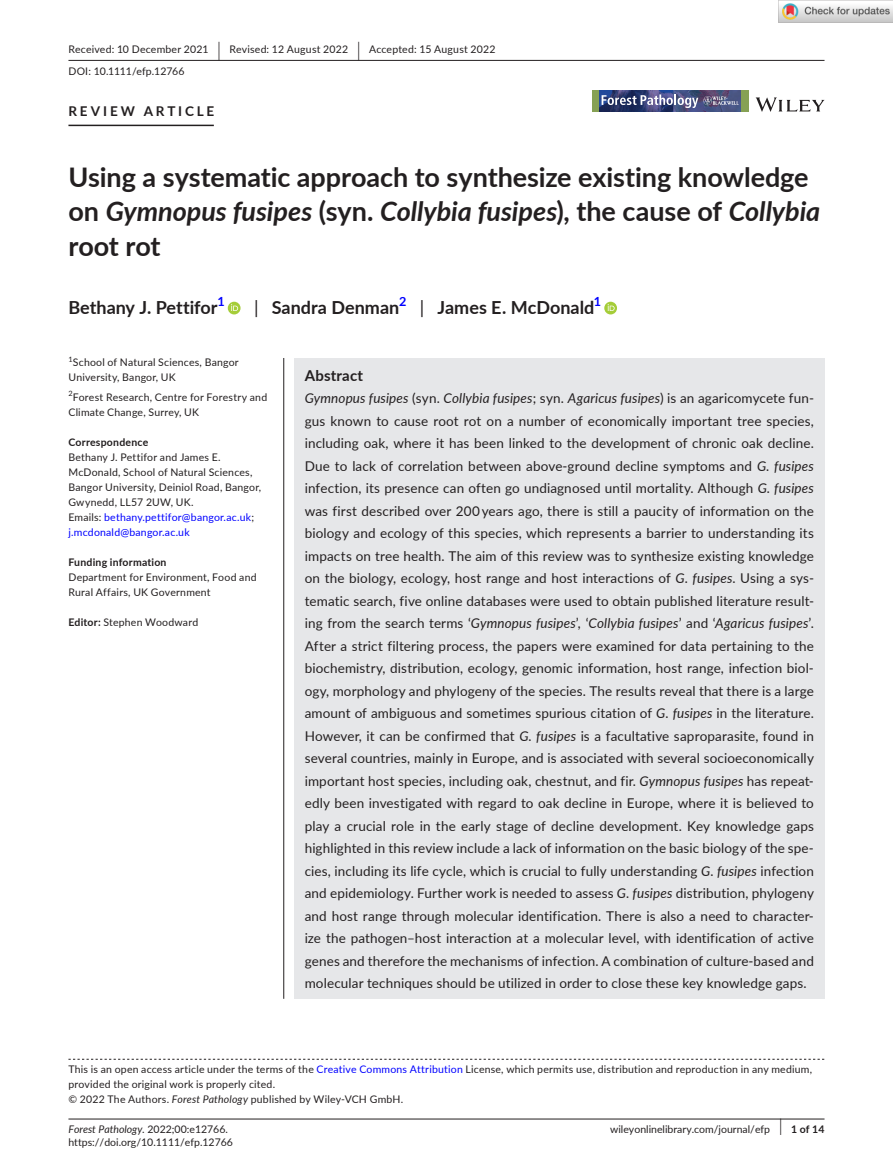
<style>
.page{position:relative;width:893px;height:1174px;background:#fff}
.page>*{position:absolute;margin:0;border:0;box-sizing:border-box;transform-origin:0 0}
.t1{font:700 27px/34.5px "Lato";letter-spacing:-.005em;color:#231f20}
.t2{font:700 18px "Lato";color:#231f20}
.t3{font:700 15px "Lato";letter-spacing:.015em;color:#231f20}
.t4{font:13.5px/22.5px "Lato";letter-spacing:.01em;color:#231f20;text-align:justify}
.t5{font:700 13.5px "Lato";letter-spacing:.21em;color:#231f20}
.t6{font:700 12.6px "Lato";color:#00f}
.t7{font:10.5px/15px "Lato";letter-spacing:.02em;color:#231f20}
.t8{font:10.5px "Lato";color:#231f20}
.t9{font:700 10.5px "Lato";letter-spacing:.02em;color:#231f20}
.t10{font:italic 10.5px "Lato";color:#231f20}
.t11{font:7.35px "Lato";color:#231f20}
.s1{font-size:19.65px}
.s2{font-style:italic}
.s3{font-weight:400}
.s4{color:#00f}
.s5{font-weight:700}
.s6{font-style:normal}
.s7{font-weight:400;font-size:17.4px}
</style>
<div class="page">
<hr style="left:68px;top:1118px;width:756px;height:1px;background:#231f20">
<svg style="left:756px;top:97px;width:68px;height:15px"></svg>
<div style="left:592px;top:91px;width:156px;height:21px;background:#86a154"></div>
<img style="left:599px;top:91px;width:142px;height:21px">
<svg style="left:602px;top:94px;width:96px;height:14px"></svg>
<svg style="left:704px;top:96px;width:35px;height:9px"></svg>
<hr style="left:68px;top:60px;width:756px;height:1px;background:#231f20">
<hr style="left:68px;top:125px;width:146px;height:1px;background:#231f20">
<div style="left:228px;top:302px;width:13px;height:12px;background:#a5cd39;border-radius:50%"></div>
<svg style="left:231px;top:304px;width:7px;height:7px"></svg>
<svg style="left:604px;top:302px;width:13px;height:12px"></svg>
<svg style="left:608px;top:304px;width:7px;height:7px"></svg>
<svg style="left:68px;top:1058px;width:756px;height:1px"></svg>
<div style="left:294px;top:358px;width:530px;height:640px;background:#e6e7e9"></div>
<hr style="left:283px;top:358px;width:1px;height:640px;background:#231f20">
<img style="left:779px;top:0;width:114px;height:23px">
<p class="t7" style="left:68px;top:38px;width:429px;line-height:21.8px">Received: 10 December 2021 <span class="s1">|</span> Revised: 12 August 2022 <span class="s1">|</span> Accepted: 15 August 2022<br>DOI: 10.1111/efp.12766</p>
<p class="t5" style="left:68px;top:101px;width:147px">REVIEW ARTICLE</p>
<h1 class="t1" style="left:68px;top:159px;width:753px">Using a systematic approach to synthesize existing knowledge on <span class="s2">Gymnopus fusipes</span> (syn. <span class="s2">Collybia fusipes</span>), the cause of <span class="s2">Collybia </span>root rot</h1>
<h2 class="t2" style="left:68px;top:295px;width:151px">Bethany J. Pettifor</h2>
<p class="t6" style="left:217px;top:292px;width:9px">1</p>
<h2 class="t2" style="left:254px;top:295px;width:147px"><span class="s3">|</span> Sandra Denman</h2>
<p class="t6" style="left:399px;top:292px;width:9px">2</p>
<h2 class="t2" style="left:420px;top:295px;width:176px"><span class="s3">|</span> James E. McDonald</h2>
<p class="t6" style="left:594px;top:292px;width:9px">1</p>
<p class="t11" style="left:68px;top:354px;width:6px">1</p>
<p class="t7" style="left:68px;top:355px;width:172px;text-indent:4px">School of Natural Sciences, Bangor<br>University, Bangor, UK</p>
<p class="t11" style="left:68px;top:388px;width:6px">2</p>
<p class="t7" style="left:68px;top:389px;width:200px;text-indent:4px">Forest Research, Centre for Forestry and<br>Climate Change, Surrey, UK</p>
<p class="t9" style="left:68px;top:434px;width:81px">Correspondence</p>
<p class="t7" style="left:68px;top:449px;width:194px">Bethany J. Pettifor and James E.<br>McDonald, School of Natural Sciences, Bangor University, Deiniol Road, Bangor, Gwynedd, LL57 2UW, UK.<br>Emails: <span class="s4">bethany.pettifor@bangor.ac.uk</span>; <span class="s4">j.mcdonald@bangor.ac.uk</span></p>
<p class="t9" style="left:68px;top:554px;width:100px">Funding information</p>
<p class="t7" style="left:68px;top:569px;width:190px">Department for Environment, Food and<br>Rural Affairs, UK Government</p>
<p class="t7" style="left:68px;top:614px;width:131px"><span class="s5">Editor:</span> Stephen Woodward</p>
<p class="t3" style="left:305px;top:364px;width:60px">Abstract</p>
<p class="t4" style="left:305px;top:386px;width:511px"><span class="s2">Gymnopus fusipes</span> (syn. <span class="s2">Collybia fusipes</span>; syn. <span class="s2">Agaricus fusipes</span>) is an agaricomycete fun&shy;gus known to cause root rot on a number of economically important tree species, including oak, where it has been linked to the development of chronic oak decline.<br>Due to lack of correlation between above-ground decline symptoms and <span class="s2">G. fusipes </span>infection, its presence can often go undiagnosed until mortality. Although <span class="s2">G. fusipes </span>was first described over 200 years ago, there is still a paucity of information on the biology and ecology of this species, which represents a barrier to understanding its impacts on tree health. The aim of this review was to synthesize existing knowledge on the biology, ecology, host range and host interactions of <span class="s2">G. fusipes</span>. Using a sys&shy;tematic search, five online databases were used to obtain published literature result&shy;ing from the search terms ‘<span class="s2">Gymnopus fusipes</span>’<span class="s2">,</span> ‘<span class="s2">Collybia fusipes</span>’ and ‘<span class="s2">Agaricus fusipes</span>’.<br>After a strict filtering process, the papers were examined for data pertaining to the biochemistry, distribution, ecology, genomic information, host range, infection biol&shy;ogy, morphology and phylogeny of the species. The results reveal that there is a large amount of ambiguous and sometimes spurious citation of <span class="s2">G. fusipes</span> in the literature.<br>However, it can be confirmed that <span class="s2">G. fusipes</span> is a facultative saproparasite, found in several countries, mainly in Europe, and is associated with several socioeconomically important host species, including oak, chestnut, and fir. <span class="s2">Gymnopus fusipes</span> has repeat&shy;edly been investigated with regard to oak decline in Europe, where it is believed to play a crucial role in the early stage of decline development. Key knowledge gaps highlighted in this review include a lack of information on the basic biology of the spe&shy;cies, including its life cycle, which is crucial to fully understanding <span class="s2">G. fusipes</span> infection and epidemiology. Further work is needed to assess <span class="s2">G. fusipes</span> distribution, phylogeny and host range through molecular identification. There is also a need to character&shy;ize the pathogen–host interaction at a molecular level, with identification of active genes and therefore the mechanisms of infection. A combination of culture-based and molecular techniques should be utilized in order to close these key knowledge gaps.</p>
<p class="t7" style="left:68px;top:1061px;width:745px">This is an open access article under the terms of the <span class="s4">Creative Commons Attribution</span> License, which permits use, distribution and reproduction in any medium, provided the original work is properly cited.<br>© 2022 The Authors. <span class="s2">Forest Pathology</span> published by Wiley-VCH GmbH.</p>
<p class="t10" style="left:68px;top:1121px;width:161px">Forest Pathology. <span class="s6">2022;00:e12766.</span></p>
<p class="t9" style="left:779px;top:1121px;width:46px"><span class="s7">|</span> 1 of 14</p>
<p class="t8" style="left:68px;top:1135px;width:166px">https://doi.org/10.1111/efp.12766</p>
<p class="t8" style="left:610px;top:1121px;width:161px">wileyonlinelibrary.com/journal/efp</p>
</div>
